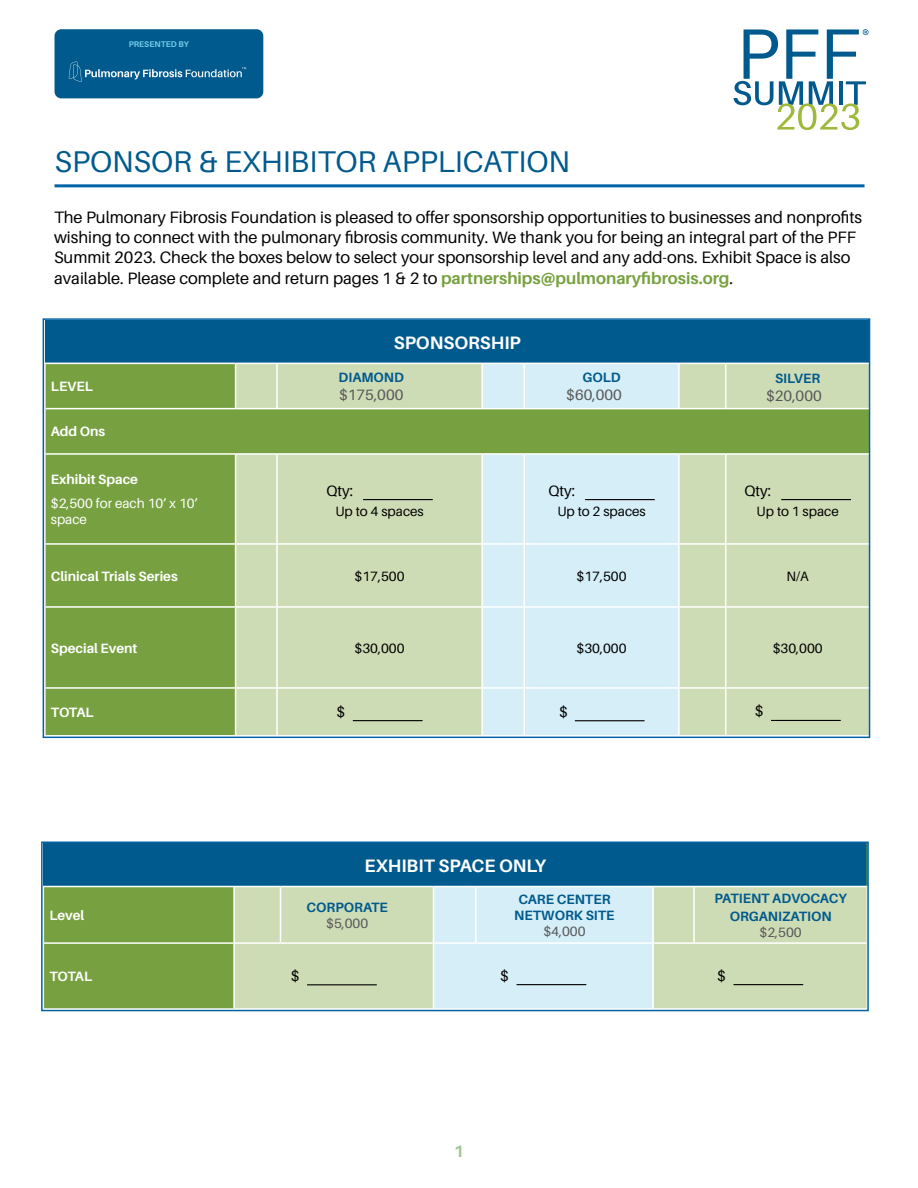
<style>
.page{position:relative;width:918px;height:1188px;background:#fff}
.page>*{position:absolute;margin:0;border:0;box-sizing:border-box;transform-origin:0 0}
.t1{font:30px "Aileron";color:#005a8d}
.t2{font:700 18px "Aileron";color:#fff}
.t3{font:16.5px/19.8px "Aileron";color:#000}
.t4{font:700 16.5px "Aileron";color:#9ec691}
.t5{font:15px "Aileron";color:#58585a}
.t6{font:15px "Aileron";color:#000}
.t7{font:700 13.5px/16.2px "Aileron";color:#005a8d;text-align:center}
.t8{font:700 13.5px "Aileron";color:#fff}
.t9{font:13.5px "Aileron";color:#000}
.t10{font:13.5px/16.2px "Aileron";color:#fff}
.t11{font:13.5px "Aileron";color:#58585a}
.t12{font:700 8.25px "Aileron";color:#71cfeb}
.s1{font-weight:700;color:#77a140}
</style>
<div class="page">
<hr style="left:55px;top:184px;width:810px;height:3px;background:#0063a5">
<svg style="left:734px;top:29px;width:134px;height:101px"></svg>
<div style="left:55px;top:29px;width:208px;height:69px;background:#005a8d;border-radius:7px"></div>
<svg style="left:69px;top:62px;width:177px;height:20px"></svg>
<div style="left:43px;top:843px;width:824px;height:43px;background:#005a8d"></div>
<div style="left:44px;top:887px;width:189px;height:121px;background:#77a140"></div>
<div style="left:235px;top:887px;width:631px;height:121px;background:#cedcb5"></div>
<div style="left:434px;top:887px;width:218px;height:121px;background:#d5eef7"></div>
<hr style="left:44px;top:942px;width:190px;height:2px;background:#fff">
<hr style="left:234px;top:942px;width:46px;height:2px;background:#fff">
<hr style="left:280px;top:942px;width:153px;height:2px;background:#fff">
<hr style="left:434px;top:942px;width:42px;height:2px;background:#fff">
<hr style="left:476px;top:942px;width:176px;height:2px;background:#fff">
<hr style="left:654px;top:942px;width:40px;height:2px;background:#fff">
<hr style="left:694px;top:942px;width:173px;height:2px;background:#fff">
<hr style="left:433px;top:943px;width:1px;height:65px;background:#fff">
<hr style="left:652px;top:943px;width:2px;height:65px;background:#fff">
<hr style="left:280px;top:887px;width:1px;height:55px;background:#fff">
<hr style="left:652px;top:887px;width:2px;height:56px;background:#fff">
<hr style="left:693px;top:887px;width:2px;height:55px;background:#fff">
<hr style="left:433px;top:887px;width:1px;height:56px;background:#fff">
<hr style="left:475px;top:887px;width:2px;height:55px;background:#fff">
<hr style="left:307px;top:984px;width:70px;height:1px;background:#000">
<hr style="left:517px;top:984px;width:69px;height:1px;background:#000">
<hr style="left:733px;top:984px;width:70px;height:1px;background:#000">
<div style="left:41px;top:842px;width:828px;height:169px;border:2px solid #0063a5"></div>
<div style="left:45px;top:320px;width:825px;height:43px;background:#005a8d"></div>
<div style="left:46px;top:364px;width:190px;height:371px;background:#77a140"></div>
<svg style="left:236px;top:364px;width:631px;height:371px;background:#c3d4a6"></svg>
<svg style="left:482px;top:364px;width:197px;height:371px;background:#c9e4e0"></svg>
<hr style="left:235px;top:608px;width:1px;height:79px;background:#fff">
<hr style="left:276px;top:608px;width:2px;height:79px;background:#fff">
<hr style="left:46px;top:543px;width:190px;height:2px;background:#fff">
<hr style="left:46px;top:606px;width:190px;height:2px;background:#fff">
<hr style="left:235px;top:545px;width:1px;height:61px;background:#fff">
<hr style="left:276px;top:545px;width:2px;height:61px;background:#fff">
<hr style="left:46px;top:408px;width:190px;height:1px;background:#fff">
<hr style="left:46px;top:453px;width:190px;height:2px;background:#fff">
<hr style="left:46px;top:687px;width:190px;height:2px;background:#fff">
<hr style="left:235px;top:689px;width:1px;height:46px;background:#fff">
<hr style="left:276px;top:689px;width:2px;height:46px;background:#fff">
<hr style="left:235px;top:455px;width:1px;height:88px;background:#fff">
<hr style="left:276px;top:455px;width:2px;height:88px;background:#fff">
<hr style="left:482px;top:408px;width:42px;height:1px;background:#fff">
<hr style="left:524px;top:408px;width:155px;height:1px;background:#fff">
<hr style="left:482px;top:453px;width:42px;height:2px;background:#fff">
<hr style="left:524px;top:453px;width:155px;height:2px;background:#fff">
<hr style="left:236px;top:543px;width:41px;height:2px;background:#fff">
<hr style="left:277px;top:543px;width:204px;height:2px;background:#fff">
<hr style="left:483px;top:543px;width:41px;height:2px;background:#fff">
<hr style="left:525px;top:543px;width:153px;height:2px;background:#fff">
<hr style="left:680px;top:543px;width:45px;height:2px;background:#fff">
<hr style="left:726px;top:543px;width:143px;height:2px;background:#fff">
<hr style="left:236px;top:606px;width:41px;height:2px;background:#fff">
<hr style="left:277px;top:606px;width:205px;height:2px;background:#fff">
<hr style="left:679px;top:606px;width:46px;height:2px;background:#fff">
<hr style="left:726px;top:606px;width:143px;height:2px;background:#fff">
<hr style="left:236px;top:687px;width:41px;height:2px;background:#fff">
<hr style="left:277px;top:687px;width:205px;height:2px;background:#fff">
<hr style="left:482px;top:687px;width:42px;height:2px;background:#fff">
<hr style="left:524px;top:687px;width:154px;height:2px;background:#fff">
<hr style="left:680px;top:687px;width:45px;height:2px;background:#fff">
<hr style="left:726px;top:687px;width:143px;height:2px;background:#fff">
<hr style="left:481px;top:364px;width:2px;height:44px;background:#fff">
<hr style="left:524px;top:364px;width:1px;height:44px;background:#fff">
<hr style="left:481px;top:455px;width:2px;height:89px;background:#fff">
<hr style="left:524px;top:455px;width:1px;height:89px;background:#fff">
<hr style="left:678px;top:455px;width:2px;height:89px;background:#fff">
<hr style="left:725px;top:455px;width:1px;height:89px;background:#fff">
<hr style="left:481px;top:544px;width:2px;height:62px;background:#fff">
<hr style="left:524px;top:544px;width:1px;height:62px;background:#fff">
<hr style="left:678px;top:544px;width:2px;height:62px;background:#fff">
<hr style="left:725px;top:544px;width:1px;height:63px;background:#fff">
<hr style="left:678px;top:608px;width:2px;height:80px;background:#fff">
<hr style="left:725px;top:607px;width:1px;height:81px;background:#fff">
<hr style="left:481px;top:689px;width:2px;height:46px;background:#fff">
<hr style="left:524px;top:689px;width:1px;height:46px;background:#fff">
<hr style="left:678px;top:688px;width:2px;height:47px;background:#fff">
<hr style="left:725px;top:688px;width:1px;height:47px;background:#fff">
<hr style="left:235px;top:364px;width:1px;height:44px;background:#fff">
<hr style="left:276px;top:364px;width:2px;height:44px;background:#fff">
<hr style="left:236px;top:408px;width:41px;height:1px;background:#fff">
<hr style="left:277px;top:408px;width:205px;height:1px;background:#fff">
<hr style="left:236px;top:453px;width:41px;height:2px;background:#fff">
<hr style="left:277px;top:453px;width:205px;height:2px;background:#fff">
<hr style="left:678px;top:364px;width:2px;height:44px;background:#fff">
<hr style="left:725px;top:364px;width:1px;height:44px;background:#fff">
<hr style="left:679px;top:408px;width:47px;height:1px;background:#fff">
<hr style="left:726px;top:408px;width:143px;height:1px;background:#fff">
<hr style="left:679px;top:453px;width:47px;height:2px;background:#fff">
<hr style="left:726px;top:453px;width:143px;height:2px;background:#fff">
<hr style="left:482px;top:606px;width:42px;height:2px;background:#fff">
<hr style="left:481px;top:608px;width:2px;height:79px;background:#fff">
<hr style="left:524px;top:606px;width:155px;height:2px;background:#fff">
<hr style="left:524px;top:608px;width:1px;height:79px;background:#fff">
<hr style="left:363px;top:499px;width:70px;height:1px;background:#000">
<hr style="left:585px;top:499px;width:70px;height:1px;background:#000">
<hr style="left:781px;top:499px;width:70px;height:1px;background:#000">
<hr style="left:353px;top:720px;width:70px;height:1px;background:#000">
<hr style="left:575px;top:720px;width:70px;height:1px;background:#000">
<hr style="left:771px;top:720px;width:70px;height:1px;background:#000">
<div style="left:43px;top:318px;width:827px;height:420px;border:2px solid #0063a5"></div>
<p class="t12" style="left:129px;top:40px;width:62px">PRESENTED BY</p>
<h1 class="t1" style="left:55px;top:146px;width:517px">SPONSOR &amp; EXHIBITOR APPLICATION</h1>
<p class="t3" style="left:54px;top:207px;width:810px">The Pulmonary Fibrosis Foundation is pleased to offer sponsorship opportunities to businesses and nonprofits wishing to connect with the pulmonary fibrosis community. We thank you for being an integral part of the PFF<br>Summit 2023. Check the boxes below to select your sponsorship level and any add-ons. Exhibit Space is also</p>
<p class="t3" style="left:54px;top:269px;width:681px">available. Please complete and return pages 1 &amp; 2 to <span class="s1">partnerships@pulmonaryfibrosis.org</span>.</p>
<p class="t8" style="left:51px;top:379px;width:44px">LEVEL</p>
<p class="t8" style="left:51px;top:424px;width:56px">Add Ons</p>
<p class="t8" style="left:51px;top:472px;width:89px">Exhibit Space</p>
<p class="t10" style="left:51px;top:495px;width:149px">$2,500 for each 10’ x 10’ space</p>
<p class="t2" style="left:394px;top:332px;width:129px">SPONSORSHIP</p>
<p class="t7" style="left:339px;top:369px;width:67px">DIAMOND</p>
<p class="t5" style="left:339px;top:387px;width:66px">$175,000</p>
<p class="t7" style="left:582px;top:369px;width:40px">GOLD</p>
<p class="t5" style="left:566px;top:387px;width:57px">$60,000</p>
<p class="t6" style="left:326px;top:482px;width:28px">Qty:</p>
<p class="t9" style="left:335px;top:504px;width:90px">Up to 4 spaces</p>
<p class="t6" style="left:548px;top:482px;width:28px">Qty:</p>
<p class="t9" style="left:557px;top:504px;width:90px">Up to 2 spaces</p>
<p class="t7" style="left:775px;top:370px;width:47px">SILVER</p>
<p class="t5" style="left:766px;top:387px;width:57px">$20,000</p>
<p class="t6" style="left:745px;top:482px;width:28px">Qty:</p>
<p class="t9" style="left:757px;top:504px;width:84px">Up to 1 space</p>
<p class="t8" style="left:51px;top:568px;width:128px">Clinical Trials Series</p>
<p class="t9" style="left:355px;top:569px;width:51px">$17,500</p>
<p class="t9" style="left:577px;top:569px;width:51px">$17,500</p>
<p class="t9" style="left:787px;top:569px;width:24px">N/A</p>
<p class="t8" style="left:51px;top:640px;width:88px">Special Event</p>
<p class="t9" style="left:355px;top:641px;width:51px">$30,000</p>
<p class="t9" style="left:577px;top:641px;width:51px">$30,000</p>
<p class="t9" style="left:773px;top:641px;width:51px">$30,000</p>
<p class="t8" style="left:51px;top:705px;width:44px">TOTAL</p>
<p class="t6" style="left:337px;top:703px;width:10px">$</p>
<p class="t6" style="left:559px;top:703px;width:10px">$</p>
<p class="t6" style="left:755px;top:703px;width:10px">$</p>
<p class="t8" style="left:49px;top:908px;width:36px">Level</p>
<p class="t2" style="left:365px;top:855px;width:183px">EXHIBIT SPACE ONLY</p>
<p class="t7" style="left:307px;top:899px;width:83px">CORPORATE</p>
<p class="t11" style="left:326px;top:916px;width:44px">$5,000</p>
<p class="t7" style="left:514px;top:891px;width:102px">CARE CENTER<br>NETWORK SITE</p>
<p class="t11" style="left:543px;top:924px;width:44px">$4,000</p>
<p class="t7" style="left:714px;top:889px;width:134px;line-height:18px">PATIENT ADVOCACY<br>ORGANIZATION</p>
<p class="t11" style="left:760px;top:925px;width:44px">$2,500</p>
<p class="t8" style="left:49px;top:969px;width:44px">TOTAL</p>
<p class="t6" style="left:291px;top:967px;width:10px">$</p>
<p class="t6" style="left:500px;top:967px;width:10px">$</p>
<p class="t6" style="left:717px;top:967px;width:10px">$</p>
<p class="t4" style="left:454px;top:1142px;width:12px">1</p>
</div>
